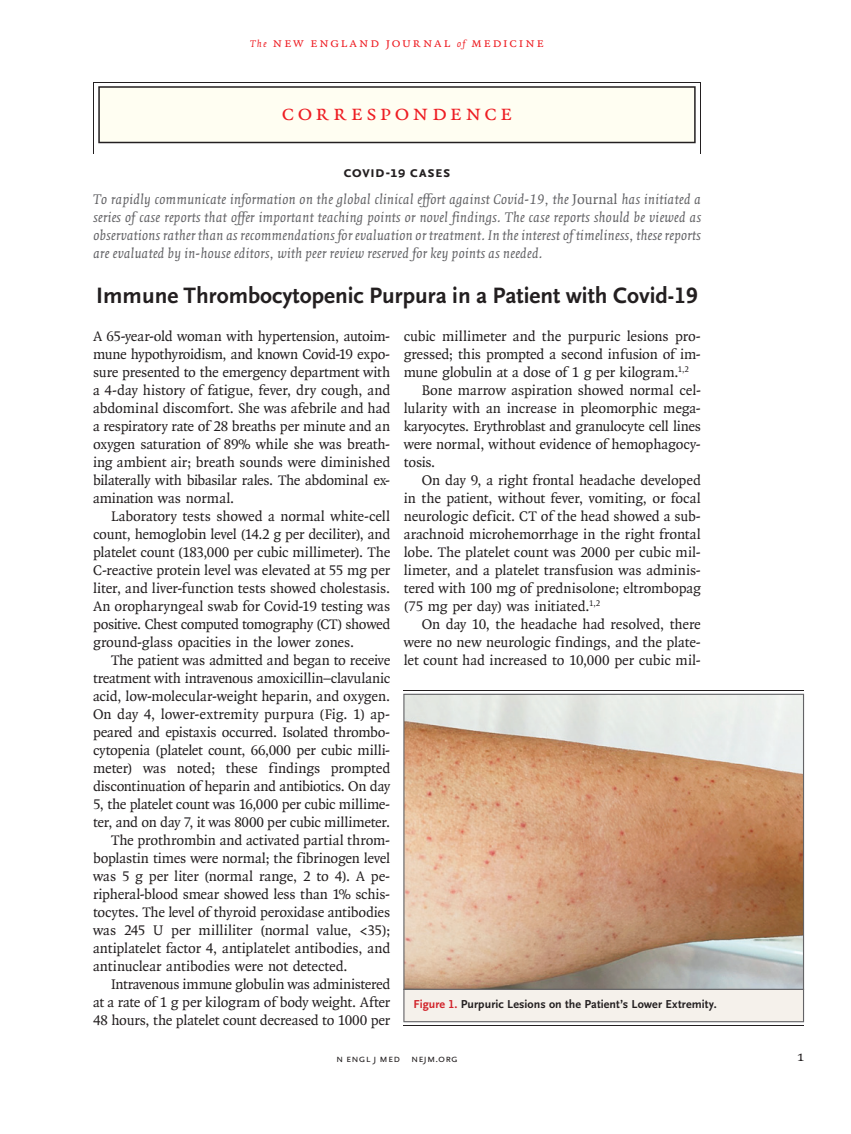
<style>
.page{position:relative;width:851px;height:1134px;background:#fff}
.page>*{position:absolute;margin:0;border:0;box-sizing:border-box;transform-origin:0 0}
.t1{font:700 23.25px "OTNEJM Scala Sans LF";color:#231f20}
.t2{font:22.5px "OTNEJM Quadraat Small Cap";letter-spacing:.135em;color:#ee1d23}
.t3{font:700 15.75px "OTNEJM Scala Sans Small LF Cap";letter-spacing:.015em;color:#231f20}
.t4{font:15px/18px "OTNEJM Quadraat";letter-spacing:-.01em;color:#231f20;text-align:justify}
.t5{font:italic 15px/18px "OTNEJM Quadraat";letter-spacing:.01em;color:#636366;text-align:justify}
.t6{font:14.25px "OTNEJM Quadraat Cap";color:#231f20}
.t7{font:13.5px "OTNEJM Quadraat Cap";letter-spacing:.11em;color:#ee1d23}
.t8{font:700 12px "OTNEJM Scala Sans LF";letter-spacing:.005em;color:#231f20}
.t9{font:10.8px "OTNEJM Scala Sans LF Cap";letter-spacing:.01em;color:#231f20}
.s1{font-family:"OTNEJM Quadraat";font-style:italic;font-size:10.5px}
.s2{font-style:normal}
.s3{color:#d1232a}
</style>
<div class="page">
<svg style="left:98px;top:86px;width:597px;height:57px"></svg>
<hr style="left:93px;top:82px;width:1px;height:72px;background:#231f20">
<hr style="left:93px;top:82px;width:607px;height:1px;background:#231f20">
<hr style="left:700px;top:82px;width:1px;height:72px;background:#231f20">
<hr style="left:403px;top:1025px;width:401px;height:1px;background:#231f20">
<hr style="left:403px;top:690px;width:401px;height:1px;background:#231f20">
<div style="left:403px;top:990px;width:401px;height:32px;background:#f5f1eb"></div>
<svg style="left:403px;top:694px;width:401px;height:296px;background:#cca98e"></svg>
<p class="t7" style="left:250px;top:35px;width:295px"><span class="s1">The</span> new england journal <span class="s1">of</span> medicine</p>
<h2 class="t2" style="left:282px;top:100px;width:232px">Correspondence</h2>
<p class="t3" style="left:343px;top:163px;width:108px">Covid-19 Cases</p>
<p class="t5" style="left:93px;top:190px;width:609px">To rapidly communicate information on the global clinical effort against Covid-19, the <span class="s2">Journal</span> has initiated a series of case reports that offer important teaching points or novel findings. The case reports should be viewed as observations rather than as recommendations for evaluation or treatment. In the interest of timeliness, these reports are evaluated by in-house editors, with peer review reserved for key points as needed.</p>
<h1 class="t1" style="left:96px;top:283px;width:602px">Immune Thrombocytopenic Purpura in a Patient with Covid-19</h1>
<p class="t4" style="left:93px;top:327px;width:299px">A 65-year-old woman with hypertension, autoim&shy;mune hypothyroidism, and known Covid-19 expo&shy;sure presented to the emergency department with a 4-day history of fatigue, fever, dry cough, and abdominal discomfort. She was afebrile and had a respiratory rate of 28 breaths per minute and an oxygen saturation of 89% while she was breath&shy;ing ambient air; breath sounds were diminished bilaterally with bibasilar rales. The abdominal ex&shy;amination was normal.</p>
<p class="t4" style="left:93px;top:507px;width:299px;text-indent:18px">Laboratory tests showed a normal white-cell count, hemoglobin level (14.2 g per deciliter), and platelet count (183,000 per cubic millimeter). The C-reactive protein level was elevated at 55 mg per liter, and liver-function tests showed cholestasis.<br>An oropharyngeal swab for Covid-19 testing was positive. Chest computed tomography (CT) showed ground-glass opacities in the lower zones.</p>
<p class="t4" style="left:111px;top:651px;width:281px">The patient was admitted and began to receive</p>
<p class="t4" style="left:93px;top:669px;width:299px">treatment with intravenous amoxicillin–clavulanic</p>
<p class="t4" style="left:93px;top:687px;width:298px">acid, low-molecular-weight heparin, and oxygen.</p>
<p class="t4" style="left:93px;top:705px;width:298px">On day 4, lower-extremity purpura (Fig. 1) ap-</p>
<p class="t4" style="left:93px;top:723px;width:299px">peared and epistaxis occurred. Isolated thrombo-</p>
<p class="t4" style="left:93px;top:741px;width:298px">cytopenia (platelet count, 66,000 per cubic milli-</p>
<p class="t4" style="left:93px;top:759px;width:299px">meter) was noted; these findings prompted</p>
<p class="t4" style="left:93px;top:777px;width:298px">discontinuation of heparin and antibiotics. On day</p>
<p class="t4" style="left:93px;top:795px;width:298px">5, the platelet count was 16,000 per cubic millime-</p>
<p class="t4" style="left:93px;top:813px;width:299px">ter, and on day 7, it was 8000 per cubic millimeter.</p>
<p class="t4" style="left:111px;top:831px;width:281px">The prothrombin and activated partial throm-</p>
<p class="t4" style="left:93px;top:849px;width:298px">boplastin times were normal; the fibrinogen level</p>
<p class="t4" style="left:93px;top:867px;width:299px">was 5 g per liter (normal range, 2 to 4). A pe-</p>
<p class="t4" style="left:93px;top:885px;width:299px">ripheral-blood smear showed less than 1% schis-</p>
<p class="t4" style="left:93px;top:903px;width:299px">tocytes. The level of thyroid peroxidase antibodies</p>
<p class="t4" style="left:93px;top:921px;width:299px">was 245 U per milliliter (normal value, &lt;35);</p>
<p class="t4" style="left:93px;top:939px;width:298px">antiplatelet factor 4, antiplatelet antibodies, and</p>
<p class="t4" style="left:93px;top:957px;width:256px">antinuclear antibodies were not detected.</p>
<p class="t4" style="left:111px;top:975px;width:280px">Intravenous immune globulin was administered</p>
<p class="t4" style="left:93px;top:993px;width:299px">at a rate of 1 g per kilogram of body weight. After</p>
<p class="t4" style="left:93px;top:1011px;width:298px">48 hours, the platelet count decreased to 1000 per</p>
<p class="t4" style="left:403px;top:327px;width:299px">cubic millimeter and the purpuric lesions pro-</p>
<p class="t4" style="left:403px;top:345px;width:299px">gressed; this prompted a second infusion of im-</p>
<p class="t4" style="left:403px;top:363px;width:286px">mune globulin at a dose of 1 g per kilogram.<sup>1,2</sup></p>
<p class="t4" style="left:422px;top:381px;width:281px">Bone marrow aspiration showed normal cel-</p>
<p class="t4" style="left:404px;top:399px;width:298px">lularity with an increase in pleomorphic mega-</p>
<p class="t4" style="left:404px;top:417px;width:299px">karyocytes. Erythroblast and granulocyte cell lines</p>
<p class="t4" style="left:404px;top:435px;width:299px">were normal, without evidence of hemophagocy-</p>
<p class="t4" style="left:404px;top:453px;width:33px">tosis.</p>
<p class="t4" style="left:422px;top:471px;width:280px">On day 9, a right frontal headache developed</p>
<p class="t4" style="left:404px;top:489px;width:298px">in the patient, without fever, vomiting, or focal</p>
<p class="t4" style="left:404px;top:507px;width:298px">neurologic deficit. CT of the head showed a sub-</p>
<p class="t4" style="left:404px;top:525px;width:299px">arachnoid microhemorrhage in the right frontal</p>
<p class="t4" style="left:404px;top:543px;width:298px">lobe. The platelet count was 2000 per cubic mil-</p>
<p class="t4" style="left:404px;top:561px;width:299px">limeter, and a platelet transfusion was adminis-</p>
<p class="t4" style="left:404px;top:579px;width:299px">tered with 100 mg of prednisolone; eltrombopag</p>
<p class="t4" style="left:404px;top:597px;width:198px">(75 mg per day) was initiated.<sup>1,2</sup></p>
<p class="t4" style="left:422px;top:615px;width:280px">On day 10, the headache had resolved, there</p>
<p class="t4" style="left:404px;top:633px;width:299px">were no new neurologic findings, and the plate-</p>
<p class="t4" style="left:404px;top:651px;width:298px">let count had increased to 10,000 per cubic mil-</p>
<p class="t8" style="left:413px;top:997px;width:305px"><span class="s3">Figure 1.</span> Purpuric Lesions on the Patient’s Lower Extremity.</p>
<p class="t9" style="left:336px;top:1053px;width:123px">n engl j med nejm.org</p>
<p class="t6" style="left:797px;top:1048px;width:9px">1</p>
</div>
